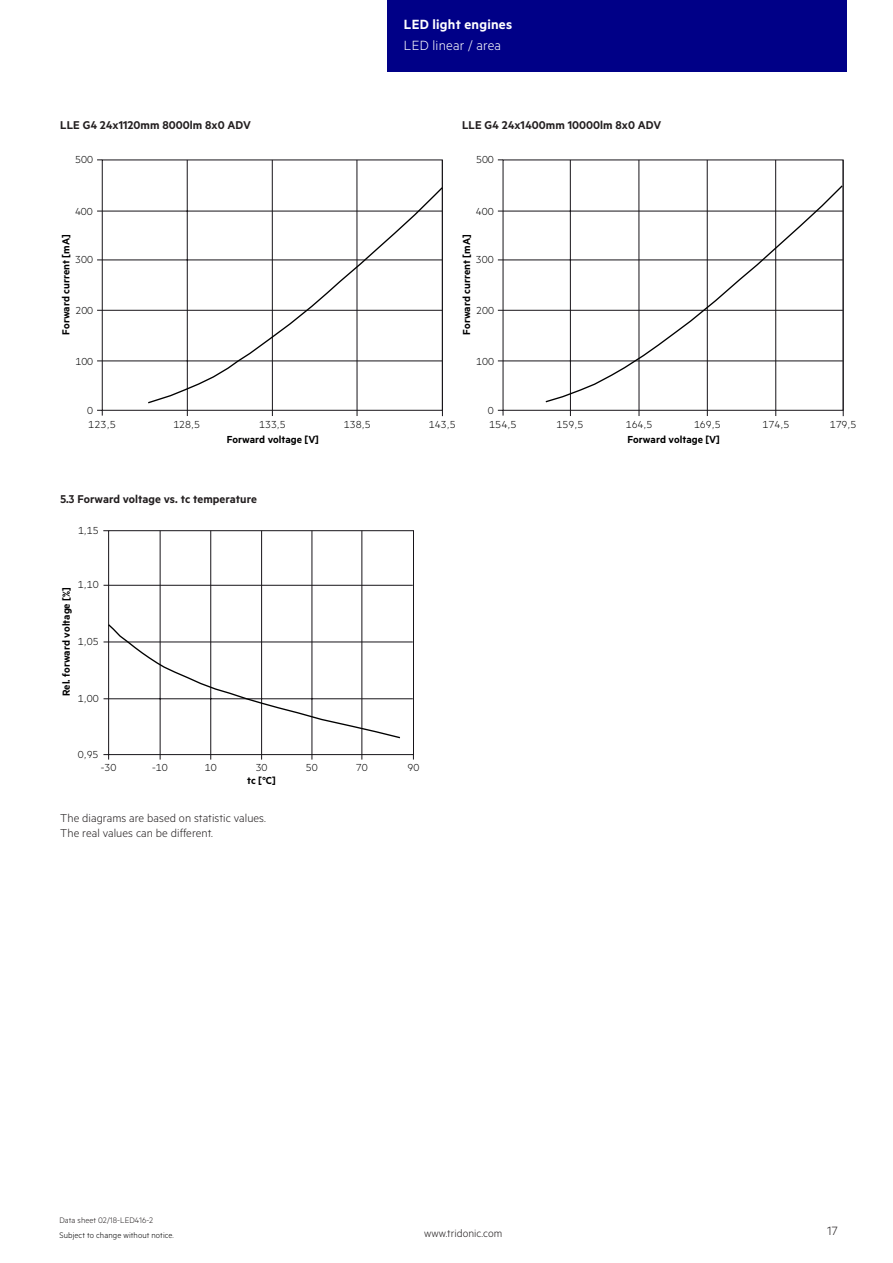
<style>
.page{position:relative;width:893px;height:1263px;background:#fff}
.page>*{position:absolute;margin:0;border:0;box-sizing:border-box;transform-origin:0 0}
.t1{font:600 15px "Metric";letter-spacing:.015em;color:#fff}
.t2{font:300 15px "Metric";letter-spacing:.015em;color:#fff}
.t3{font:300 13.5px "Metric";color:#231f20}
.t4{font:600 12.75px "Metric";letter-spacing:.005em;color:#231f20}
.t5{font:300 12.75px/15.1px "Metric";letter-spacing:.005em;color:#231f20}
.t6{font:300 12px "Metric";letter-spacing:.005em;color:#231f20}
.t7{font:11.55px "Tridonic Metric Print Light";color:#000001}
.t8{font:11.55px "Tridonic Metric Print Semi";color:#000001}
.t9{font:300 9px "Metric";letter-spacing:.01em;color:#000}
.t10{font:300 9px "Metric";letter-spacing:.005em;color:#231f20}
</style>
<div class="page">
<div style="left:387px;top:0;width:459px;height:72px;background:#000087"></div>
<div style="left:102px;top:160px;width:341px;height:251px;border:1px solid #171419"></div>
<hr style="left:97px;top:211px;width:345px;height:1px;background:#171419">
<hr style="left:97px;top:260px;width:345px;height:1px;background:#171419">
<hr style="left:97px;top:361px;width:345px;height:1px;background:#171419">
<svg style="left:97px;top:410px;width:6px;height:6px"></svg>
<hr style="left:187px;top:160px;width:1px;height:256px;background:#171419">
<hr style="left:272px;top:160px;width:1px;height:256px;background:#171419">
<hr style="left:357px;top:160px;width:1px;height:256px;background:#171419">
<hr style="left:97px;top:310px;width:345px;height:1px;background:#171419">
<hr style="left:442px;top:160px;width:1px;height:256px;background:#171419">
<svg style="left:147px;top:186px;width:295px;height:218px"></svg>
<div style="left:503px;top:160px;width:340px;height:251px;border:1px solid #171419"></div>
<hr style="left:498px;top:211px;width:345px;height:1px;background:#171419">
<hr style="left:498px;top:260px;width:345px;height:1px;background:#171419">
<hr style="left:498px;top:361px;width:345px;height:1px;background:#171419">
<svg style="left:498px;top:410px;width:6px;height:6px"></svg>
<hr style="left:570px;top:160px;width:1px;height:256px;background:#171419">
<hr style="left:639px;top:160px;width:1px;height:256px;background:#171419">
<hr style="left:707px;top:160px;width:1px;height:256px;background:#171419">
<hr style="left:775px;top:160px;width:1px;height:256px;background:#171419">
<hr style="left:498px;top:310px;width:345px;height:1px;background:#171419">
<hr style="left:843px;top:160px;width:1px;height:256px;background:#171419">
<svg style="left:544px;top:184px;width:300px;height:219px"></svg>
<svg style="left:103px;top:530px;width:311px;height:230px"></svg>
<hr style="left:104px;top:585px;width:309px;height:1px;background:#171419">
<hr style="left:362px;top:531px;width:1px;height:228px;background:#171419">
<hr style="left:104px;top:642px;width:309px;height:1px;background:#171419">
<svg style="left:107px;top:623px;width:295px;height:116px"></svg>
<p class="t1" style="left:404px;top:15px;width:110px">LED light engines</p>
<p class="t2" style="left:404px;top:37px;width:99px">LED linear / area</p>
<p class="t4" style="left:60px;top:117px;width:192px">LLE G4 24x1120mm 8000lm 8x0 ADV</p>
<p class="t4" style="left:462px;top:117px;width:201px">LLE G4 24x1400mm 10000lm 8x0 ADV</p>
<p class="t7" style="left:75px;top:153px;width:19px">500</p>
<p class="t7" style="left:476px;top:153px;width:19px">500</p>
<p class="t7" style="left:75px;top:204px;width:19px">400</p>
<p class="t7" style="left:476px;top:204px;width:19px">400</p>
<p class="t8" style="left:59px;top:335px;width:102px;rotate:-90deg">Forward current [mA]</p>
<p class="t7" style="left:75px;top:253px;width:19px">300</p>
<p class="t7" style="left:75px;top:304px;width:19px">200</p>
<p class="t8" style="left:460px;top:335px;width:102px;rotate:-90deg">Forward current [mA]</p>
<p class="t7" style="left:476px;top:253px;width:19px">300</p>
<p class="t7" style="left:476px;top:304px;width:19px">200</p>
<p class="t7" style="left:75px;top:354px;width:19px">100</p>
<p class="t7" style="left:476px;top:354px;width:19px">100</p>
<p class="t7" style="left:87px;top:404px;width:7px">0</p>
<p class="t7" style="left:488px;top:404px;width:7px">0</p>
<p class="t7" style="left:88px;top:418px;width:29px">123,5</p>
<p class="t7" style="left:173px;top:417px;width:28px">128,5</p>
<p class="t7" style="left:259px;top:417px;width:28px">133,5</p>
<p class="t7" style="left:344px;top:417px;width:28px">138,5</p>
<p class="t7" style="left:429px;top:418px;width:28px">143,5</p>
<p class="t7" style="left:489px;top:418px;width:29px">154,5</p>
<p class="t7" style="left:556px;top:417px;width:28px">159,5</p>
<p class="t7" style="left:626px;top:417px;width:28px">164,5</p>
<p class="t7" style="left:694px;top:417px;width:28px">169,5</p>
<p class="t7" style="left:763px;top:417px;width:28px">174,5</p>
<p class="t8" style="left:227px;top:433px;width:94px">Forward voltage [V]</p>
<p class="t8" style="left:627px;top:433px;width:94px">Forward voltage [V]</p>
<p class="t4" style="left:60px;top:491px;width:198px">5.3 Forward voltage vs. tc temperature</p>
<p class="t7" style="left:78px;top:524px;width:22px">1,15</p>
<p class="t7" style="left:78px;top:578px;width:22px">1,10</p>
<p class="t8" style="left:59px;top:696px;width:110px;rotate:-90deg">Rel. forward voltage [%]</p>
<p class="t7" style="left:78px;top:635px;width:22px">1,05</p>
<p class="t7" style="left:78px;top:692px;width:22px">1,00</p>
<p class="t7" style="left:78px;top:748px;width:22px">0,95</p>
<p class="t7" style="left:101px;top:761px;width:17px">-30</p>
<p class="t7" style="left:152px;top:761px;width:17px">-10</p>
<p class="t7" style="left:205px;top:761px;width:13px">10</p>
<p class="t7" style="left:256px;top:761px;width:13px">30</p>
<p class="t7" style="left:306px;top:761px;width:13px">50</p>
<p class="t7" style="left:356px;top:761px;width:13px">70</p>
<p class="t7" style="left:408px;top:761px;width:13px">90</p>
<p class="t8" style="left:247px;top:774px;width:30px">tc [°C]</p>
<p class="t5" style="left:60px;top:810px;width:207px">The diagrams are based on statistic values.<br>The real values can be different.</p>
<p class="t7" style="left:830px;top:418px;width:28px">179,5</p>
<p class="t10" style="left:60px;top:1215px;width:95px">Data sheet 02/18-LED416-2</p>
<p class="t9" style="left:60px;top:1229px;width:116px">Subject to change without notice.</p>
<p class="t6" style="left:424px;top:1227px;width:80px">www.tridonic.com</p>
<p class="t3" style="left:827px;top:1223px;width:12px">17</p>
</div>
